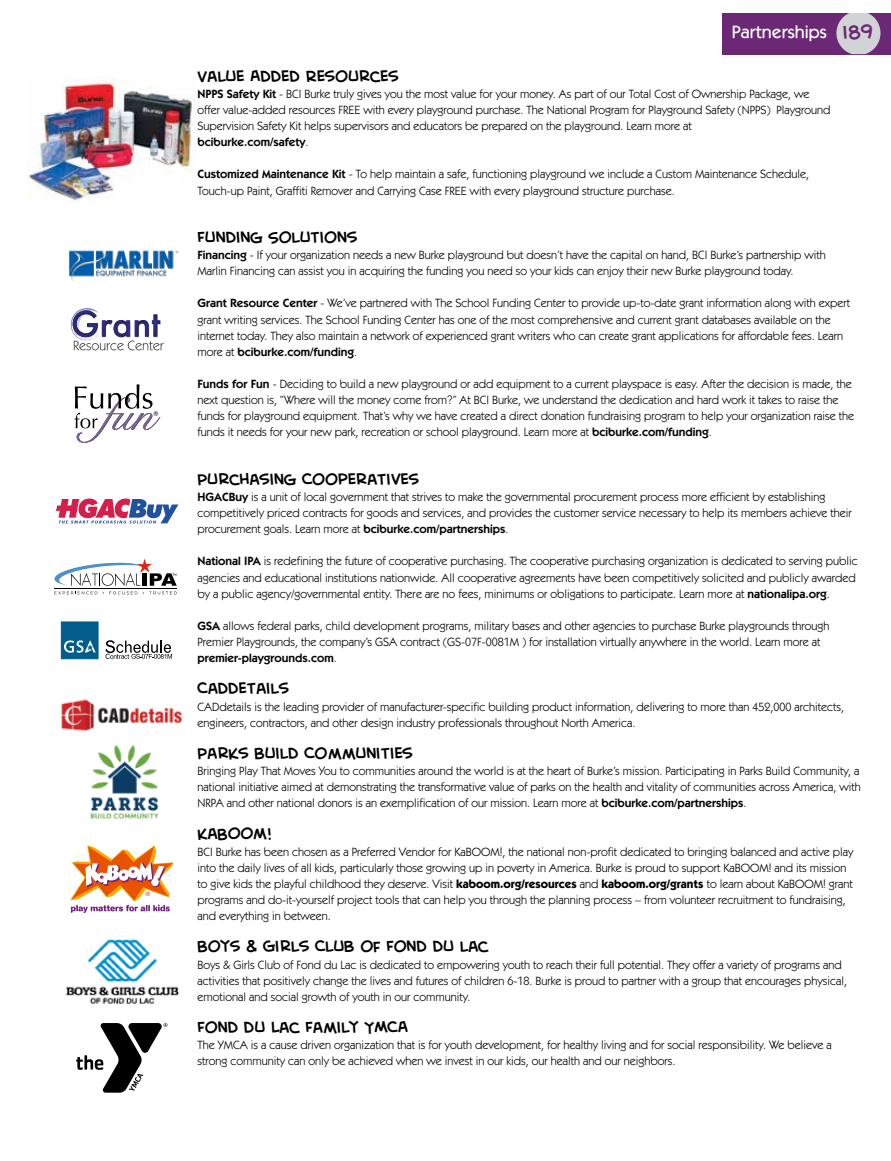
<style>
.page{position:relative;width:891px;height:1161px;background:#fff}
.page>*{position:absolute;margin:0;border:0;box-sizing:border-box;transform-origin:0 0}
.t1{font:18px "Creative Block BB";color:#000}
.t2{font:500 18px "Itc Kabel";color:#fff}
.t3{font:12px/16.2px "Itc Kabel";color:#000}
.t4{font:9.75px "Myriad";color:#000}
.s1{font-family:"Creative Block BB";font-weight:400;font-size:21px;color:#6a2875}
.s2{font-weight:600}
.s3{font-weight:700}
</style>
<div class="page">
<div style="left:722px;top:13px;width:169px;height:41px;background:#6a2875"></div>
<svg style="left:836px;top:13px;width:44px;height:41px"></svg>
<img style="left:28px;top:77px;width:166px;height:124px">
<svg style="left:74px;top:384px;width:86px;height:59px"></svg>
<svg style="left:71px;top:308px;width:93px;height:42px"></svg>
<img style="left:73px;top:310px;width:25px;height:27px">
<img style="left:102px;top:320px;width:10px;height:17px">
<img style="left:114px;top:320px;width:16px;height:17px">
<img style="left:135px;top:320px;width:14px;height:17px">
<img style="left:152px;top:315px;width:8px;height:22px">
<img style="left:69px;top:250px;width:110px;height:32px">
<svg style="left:56px;top:499px;width:122px;height:25px"></svg>
<svg style="left:54px;top:559px;width:123px;height:35px"></svg>
<svg style="left:61px;top:622px;width:37px;height:37px"></svg>
<svg style="left:105px;top:640px;width:67px;height:19px"></svg>
<svg style="left:70px;top:845px;width:104px;height:68px"></svg>
<img style="left:90px;top:745px;width:69px;height:74px">
<img style="left:65px;top:939px;width:114px;height:65px">
<img style="left:61px;top:699px;width:122px;height:32px">
<svg style="left:76px;top:1023px;width:91px;height:70px"></svg>
<p class="t4" style="left:154px;top:410px;width:7px">®</p>
<h1 class="t2" style="left:732px;top:22px;width:142px">Partnerships <span class="s1">I89</span></h1>
<h1 class="t1" style="left:198px;top:68px;width:202px">VALUE ADDED RESOURCES</h1>
<p class="t3" style="left:198px;top:86px;width:634px"><span class="s2">NPPS Safety Kit</span> - BCI Burke truly gives you the most value for your money. As part of our Total Cost of Ownership Package, we offer value-added resources FREE with every playground purchase. The National Program for Playground Safety (NPPS) Playground Supervision Safety Kit helps supervisors and educators be prepared on the playground. Learn more at<br><span class="s2">bciburke.com/safety</span>.</p>
<p class="t3" style="left:198px;top:166px;width:613px"><span class="s2">Customized Maintenance Kit</span> - To help maintain a safe, functioning playground we include a Custom Maintenance Schedule,<br>Touch-up Paint, Graffiti Remover and Carrying Case FREE with every playground structure purchase.</p>
<h1 class="t1" style="left:198px;top:229px;width:161px">FUNDING SOLUTIONS</h1>
<p class="t3" style="left:198px;top:247px;width:630px"><span class="s2">Financing</span> - If your organization needs a new Burke playground but doesn’t have the capital on hand, BCI Burke’s partnership with<br>Marlin Financing can assist you in acquiring the funding you need so your kids can enjoy their new Burke playground today.</p>
<p class="t3" style="left:198px;top:295px;width:654px"><span class="s2">Grant Resource Center</span> - We’ve partnered with The School Funding Center to provide up-to-date grant information along with expert grant writing services. The School Funding Center has one of the most comprehensive and current grant databases available on the internet today. They also maintain a network of experienced grant writers who can create grant applications for affordable fees. Learn more at <span class="s2">bciburke.com/funding</span>.</p>
<p class="t3" style="left:198px;top:376px;width:658px"><span class="s2">Funds for Fun</span> - Deciding to build a new playground or add equipment to a current playspace is easy. After the decision is made, the next question is, “Where will the money come from?” At BCI Burke, we understand the dedication and hard work it takes to raise the funds for playground equipment. That’s why we have created a direct donation fundraising program to help your organization raise the funds it needs for your new park, recreation or school playground. Learn more at <span class="s2">bciburke.com/funding</span>.</p>
<h1 class="t1" style="left:198px;top:471px;width:223px">PURCHASING COOPERATIVES</h1>
<p class="t3" style="left:198px;top:489px;width:656px"><span class="s2">HGACBuy</span> is a unit of local government that strives to make the governmental procurement process more efficient by establishing competitively priced contracts for goods and services, and provides the customer service necessary to help its members achieve their procurement goals. Learn more at <span class="s2">bciburke.com/partnerships</span>.</p>
<p class="t3" style="left:198px;top:553px;width:662px"><span class="s2">National IPA</span> is redefining the future of cooperative purchasing. The cooperative purchasing organization is dedicated to serving public agencies and educational institutions nationwide. All cooperative agreements have been competitively solicited and publicly awarded by a public agency/governmental entity. There are no fees, minimums or obligations to participate. Learn more at <span class="s2">nationalipa.org</span>.</p>
<p class="t3" style="left:198px;top:618px;width:633px"><span class="s2">GSA</span> allows federal parks, child development programs, military bases and other agencies to purchase Burke playgrounds through<br>Premier Playgrounds, the company’s GSA contract (GS-07F-0081M ) for installation virtually anywhere in the world. Learn more at <span class="s2">premier-playgrounds.com</span>.</p>
<h1 class="t1" style="left:198px;top:681px;width:93px">CADDETAILS</h1>
<p class="t3" style="left:198px;top:698px;width:648px">CADdetails is the leading provider of manufacturer-specific building product information, delivering to more than 452,000 architects, engineers, contractors, and other design industry professionals throughout North America.</p>
<h1 class="t1" style="left:198px;top:745px;width:217px">PARKS BUILD COMMUNITIES</h1>
<p class="t3" style="left:198px;top:763px;width:665px">Bringing Play That Moves You to communities around the world is at the heart of Burke’s mission. Participating in Parks Build Community, a national initiative aimed at demonstrating the transformative value of parks on the health and vitality of communities across America, with<br>NRPA and other national donors is an exemplification of our mission. Learn more at <span class="s2">bciburke.com/partnerships</span>.</p>
<h1 class="t1" style="left:198px;top:826px;width:76px">KABOOM!</h1>
<p class="t3" style="left:198px;top:844px;width:657px">BCI Burke has been chosen as a Preferred Vendor for KaBOOM!, the national non-profit dedicated to bringing balanced and active play into the daily lives of all kids, particularly those growing up in poverty in America. Burke is proud to support KaBOOM! and its mission to give kids the playful childhood they deserve. Visit <span class="s3">kaboom.org/resources</span> and <span class="s3">kaboom.org/grants</span> to learn about KaBOOM! grant programs and do-it-yourself project tools that can help you through the planning process – from volunteer recruitment to fundraising, and everything in between.</p>
<h1 class="t1" style="left:198px;top:939px;width:292px">BOYS &amp; GIRLS CLUB OF FOND DU LAC</h1>
<p class="t3" style="left:198px;top:956px;width:651px">Boys &amp; Girls Club of Fond du Lac is dedicated to empowering youth to reach their full potential. They offer a variety of programs and activities that positively change the lives and futures of children 6-18. Burke is proud to partner with a group that encourages physical, emotional and social growth of youth in our community.</p>
<h1 class="t1" style="left:198px;top:1019px;width:212px">FOND DU LAC FAMILY YMCA</h1>
<p class="t3" style="left:198px;top:1037px;width:636px">The YMCA is a cause driven organization that is for youth development, for healthy living and for social responsibility. We believe a strong community can only be achieved when we invest in our kids, our health and our neighbors.</p>
</div>
